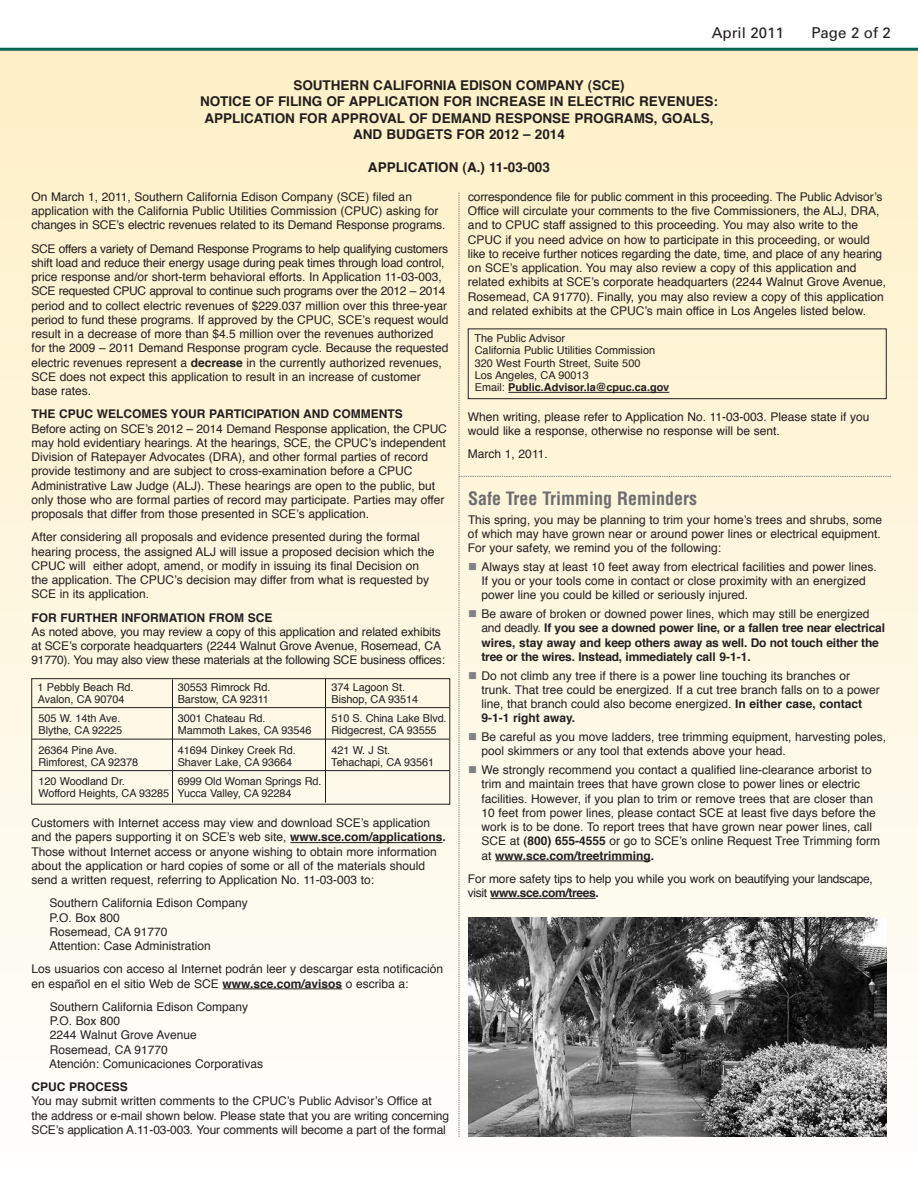
<style>
.page{position:relative;width:918px;height:1188px;background:#fff}
.page>*{position:absolute;margin:0;border:0;box-sizing:border-box;transform-origin:0 0}
.t1{font:700 condensed 18px "Helvetica";color:#6c6d70}
.t2{font:15px "Univers";color:#231f20}
.t3{font:700 13.5px/16.5px "Helvetica";color:#231f20;text-align:center}
.t4{font:12px/14.2px "Helvetica";color:#231f20}
.t5{font:700 12px/14.2px "Helvetica";letter-spacing:-.015em;color:#231f20}
.t6{font:10.8px/12.3px "Helvetica";letter-spacing:-.005em;color:#231f20}
.s1{font-weight:700}
.s2{color:#808285}
.s3{font-weight:400}
</style>
<div class="page">
<div style="left:0;top:50px;width:918px;height:1138px;background:linear-gradient(to bottom,#fef0c6,#fdfdfd)"></div>
<hr style="left:0;top:48px;width:918px;height:3px;background:#006557">
<hr style="left:290px;top:842px;width:153px;height:1px;background:#231f20">
<hr style="left:223px;top:988px;width:119px;height:1px;background:#231f20">
<svg style="left:459px;top:193px;width:432px;height:944px;background:#fdf5dd"></svg>
<div style="left:468px;top:329px;width:418px;height:70px;border:1px solid #231f20"></div>
<hr style="left:508px;top:392px;width:161px;height:1px;background:#231f20">
<div style="left:31px;top:678px;width:419px;height:126px;border:1px solid #231f20"></div>
<hr style="left:32px;top:707px;width:418px;height:1px;background:#231f20">
<hr style="left:32px;top:739px;width:418px;height:1px;background:#231f20">
<hr style="left:32px;top:770px;width:418px;height:1px;background:#231f20">
<hr style="left:172px;top:680px;width:1px;height:123px;background:#231f20">
<hr style="left:325px;top:679px;width:1px;height:124px;background:#231f20">
<img style="left:468px;top:917px;width:418px;height:220px">
<hr style="left:495px;top:860px;width:156px;height:1px;background:#231f20">
<hr style="left:490px;top:898px;width:106px;height:1px;background:#231f20">
<p class="t2" style="left:712px;top:27px;width:74px">April 2011</p>
<p class="t2" style="left:811px;top:27px;width:81px">Page 2 of 2</p>
<p class="t3" style="left:200px;top:78px;width:519px">SOUTHERN CALIFORNIA EDISON COMPANY (SCE)<br>NOTICE OF FILING OF APPLICATION FOR INCREASE IN ELECTRIC REVENUES:<br>APPLICATION FOR APPROVAL OF DEMAND RESPONSE PROGRAMS, GOALS, AND BUDGETS FOR 2012 – 2014</p>
<p class="t3" style="left:368px;top:160px;width:183px">APPLICATION (A.) 11-03-003</p>
<p class="t4" style="left:31px;top:191px;width:415px">On March 1, 2011, Southern California Edison Company (SCE) filed an application with the California Public Utilities Commission (CPUC) asking for changes in SCE’s electric revenues related to its Demand Response programs.</p>
<p class="t4" style="left:31px;top:242px;width:418px">SCE offers a variety of Demand Response Programs to help qualifying customers shift load and reduce their energy usage during peak times through load control, price response and/or short-term behavioral efforts. In Application 11-03-003, SCE requested CPUC approval to continue such programs over the 2012 – 2014 period and to collect electric revenues of $229.037 million over this three-year period to fund these programs. If approved by the CPUC, SCE’s request would result in a decrease of more than $4.5 million over the revenues authorized for the 2009 – 2011 Demand Response program cycle. Because the requested electric revenues represent a <span class="s1">decrease</span> in the currently authorized revenues, SCE does not expect this application to result in an increase of customer base rates.</p>
<p class="t5" style="left:31px;top:408px;width:373px">THE CPUC WELCOMES YOUR PARTICIPATION AND COMMENTS</p>
<p class="t4" style="left:31px;top:422px;width:417px">Before acting on SCE’s 2012 – 2014 Demand Response application, the CPUC may hold evidentiary hearings. At the hearings, SCE, the CPUC’s independent Division of Ratepayer Advocates (DRA), and other formal parties of record provide testimony and are subject to cross-examination before a CPUC Administrative Law Judge (ALJ). These hearings are open to the public, but only those who are formal parties of record may participate. Parties may offer proposals that differ from those presented in SCE’s application.</p>
<p class="t4" style="left:31px;top:531px;width:405px">After considering all proposals and evidence presented during the formal hearing process, the assigned ALJ will issue a proposed decision which the CPUC will either adopt, amend, or modify in issuing its final Decision on the application. The CPUC’s decision may differ from what is requested by SCE in its application.</p>
<p class="t5" style="left:31px;top:611px;width:243px">FOR FURTHER INFORMATION FROM SCE</p>
<p class="t4" style="left:31px;top:626px;width:415px">As noted above, you may review a copy of this application and related exhibits at SCE’s corporate headquarters (2244 Walnut Grove Avenue, Rosemead, CA<br>91770). You may also view these materials at the following SCE business offices:</p>
<p class="t6" style="left:38px;top:682px;width:97px">1 Pebbly Beach Rd.</p>
<p class="t6" style="left:178px;top:682px;width:94px">30553 Rimrock Rd.</p>
<p class="t6" style="left:331px;top:682px;width:75px">374 Lagoon St.</p>
<p class="t6" style="left:38px;top:694px;width:88px">Avalon, CA 90704</p>
<p class="t6" style="left:178px;top:694px;width:93px">Barstow, CA 92311</p>
<p class="t6" style="left:331px;top:694px;width:88px">Bishop, CA 93514</p>
<p class="t6" style="left:38px;top:713px;width:84px">505 W. 14th Ave.</p>
<p class="t6" style="left:178px;top:713px;width:89px">3001 Chateau Rd.</p>
<p class="t6" style="left:331px;top:713px;width:117px">510 S. China Lake Blvd.</p>
<p class="t6" style="left:38px;top:725px;width:85px">Blythe, CA 92225</p>
<p class="t6" style="left:178px;top:725px;width:135px">Mammoth Lakes, CA 93546</p>
<p class="t6" style="left:331px;top:725px;width:107px">Ridgecrest, CA 93555</p>
<p class="t6" style="left:38px;top:745px;width:80px">26364 Pine Ave.</p>
<p class="t6" style="left:178px;top:745px;width:120px">41694 Dinkey Creek Rd.</p>
<p class="t6" style="left:331px;top:745px;width:60px">421 W. J St.</p>
<p class="t6" style="left:38px;top:757px;width:101px">Rimforest, CA 92378</p>
<p class="t6" style="left:178px;top:757px;width:116px">Shaver Lake, CA 93664</p>
<p class="t6" style="left:331px;top:757px;width:104px">Tehachapi, CA 93561</p>
<p class="t6" style="left:38px;top:776px;width:88px">120 Woodland Dr.</p>
<p class="t6" style="left:38px;top:776px;width:285px;text-indent:139px">6999 Old Woman Springs Rd.<br>Wofford Heights, CA 93285 Yucca Valley, CA 92284</p>
<p class="t4" style="left:31px;top:817px;width:416px">Customers with Internet access may view and download SCE’s application and the papers supporting it on SCE’s web site, <span class="s1">www.sce.com/applications.<br></span>Those without Internet access or anyone wishing to obtain more information about the application or hard copies of some or all of the materials should send a written request, referring to Application No. 11-03-003 to:</p>
<p class="t4" style="left:49px;top:897px;width:200px">Southern California Edison Company<br>P.O. Box 800<br>Rosemead, CA 91770<br>Attention: Case Administration</p>
<p class="t4" style="left:31px;top:963px;width:413px">Los usuarios con acceso al Internet podrán leer y descargar esta notificación en español en el sitio Web de SCE <span class="s1">www.sce.com/avisos</span> o escriba a:</p>
<p class="t4" style="left:49px;top:1001px;width:216px">Southern California Edison Company<br>P.O. Box 800<br>2244 Walnut Grove Avenue<br>Rosemead, CA 91770<br>Atención: Comunicaciones Corporativas</p>
<p class="t5" style="left:31px;top:1081px;width:98px">CPUC PROCESS</p>
<p class="t4" style="left:31px;top:1095px;width:419px">You may submit written comments to the CPUC’s Public Advisor’s Office at the address or e-mail shown below. Please state that you are writing concerning<br>SCE’s application A.11-03-003. Your comments will become a part of the formal</p>
<p class="t4" style="left:468px;top:191px;width:420px">correspondence file for public comment in this proceeding. The Public Advisor’s Office will circulate your comments to the five Commissioners, the ALJ, DRA, and to CPUC staff assigned to this proceeding. You may also write to the CPUC if you need advice on how to participate in this proceeding, or would like to receive further notices regarding the date, time, and place of any hearing on SCE’s application. You may also review a copy of this application and related exhibits at SCE’s corporate headquarters (2244 Walnut Grove Avenue, Rosemead, CA 91770). Finally, you may also review a copy of this application and related exhibits at the CPUC’s main office in Los Angeles listed below.</p>
<p class="t6" style="left:475px;top:333px;width:196px">The Public Advisor<br>California Public Utilities Commission<br>320 West Fourth Street, Suite 500<br>Los Angeles, CA 90013<br>Email: <span class="s1">Public.Advisor.la@cpuc.ca.gov</span></p>
<p class="t4" style="left:468px;top:410px;width:403px">When writing, please refer to Application No. 11-03-003. Please state if you would like a response, otherwise no response will be sent.</p>
<p class="t4" style="left:468px;top:448px;width:81px">March 1, 2011.</p>
<h1 class="t1" style="left:468px;top:488px;width:231px">Safe Tree Trimming Reminders</h1>
<p class="t4" style="left:468px;top:513px;width:416px">This spring, you may be planning to trim your home’s trees and shrubs, some of which may have grown near or around power lines or electrical equipment.<br>For your safety, we remind you of the following:</p>
<p class="t4" style="left:481px;top:561px;width:397px;text-indent:-13px"><span class="s2">■</span> Always stay at least 10 feet away from electrical facilities and power lines.<br>If you or your tools come in contact or close proximity with an energized power line you could be killed or seriously injured.</p>
<p class="t5" style="left:481px;top:608px;width:405px;text-indent:-13px"><span class="s2">■</span> <span class="s3">Be aware of broken or downed power lines, which may still be energized and deadly.</span> If you see a downed power line, or a fallen tree near electrical wires, stay away and keep others away as well. Do not touch either the tree or the wires. Instead, immediately call 9-1-1.</p>
<p class="t4" style="left:481px;top:669px;width:400px;text-indent:-13px"><span class="s2">■</span> Do not climb any tree if there is a power line touching its branches or trunk. That tree could be energized. If a cut tree branch falls on to a power line, that branch could also become energized. <span class="s1">In either case, contact 9-1-1 right away.</span></p>
<p class="t4" style="left:481px;top:731px;width:406px;text-indent:-13px"><span class="s2">■</span> Be careful as you move ladders, tree trimming equipment, harvesting poles, pool skimmers or any tool that extends above your head.</p>
<p class="t4" style="left:481px;top:764px;width:400px;text-indent:-13px"><span class="s2">■</span> We strongly recommend you contact a qualified line-clearance arborist to trim and maintain trees that have grown close to power lines or electric facilities. However, if you plan to trim or remove trees that are closer than 10 feet from power lines, please contact SCE at least five days before the work is to be done. To report trees that have grown near power lines, call SCE at <span class="s1">(800) 655-4555</span> or go to SCE’s online Request Tree Trimming form at <span class="s1">www.sce.com/treetrimming.</span></p>
<p class="t4" style="left:468px;top:873px;width:406px">For more safety tips to help you while you work on beautifying your landscape, visit <span class="s1">www.sce.com/trees.</span></p>
</div>
